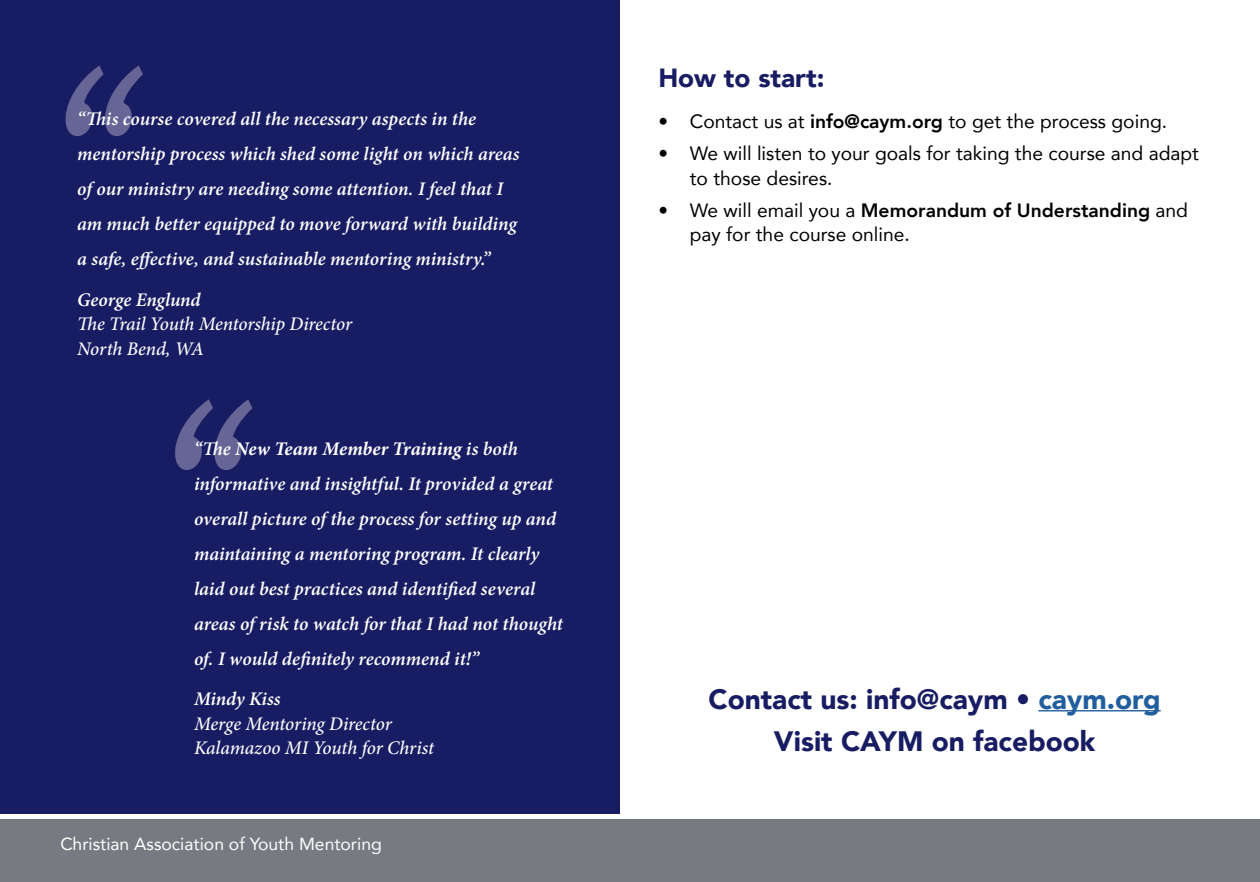
<style>
.page{position:relative;width:1260px;height:882px;background:#fff}
.page>*{position:absolute;margin:0;border:0;box-sizing:border-box;transform-origin:0 0}
.t1{font:700 227.5px "Archer";color:#676595;scale:.75 1}
.t2{font:900 28px/42px "Avenir";color:#181d63;text-align:center}
.t3{font:900 26.25px "Avenir";color:#181d63}
.t4{font:italic 600 19.25px/35px "Minion Pro";color:#fff}
.t5{font:19.25px/24.5px "Avenir";color:#000}
.t6{font:italic 500 19.25px/24.5px "Minion Pro";letter-spacing:-.01em;color:#fff}
.t7{font:17.5px "Avenir";color:#fff}
.s1{font-weight:700}
.s2{font-weight:800}
.s3{color:#215e9e}
</style>
<div class="page">
<div style="left:0;top:0;width:620px;height:813px;background:#181d63"></div>
<hr style="left:1038px;top:710px;width:123px;height:1px;background:#215e9e">
<div style="left:0;top:819px;width:1260px;height:63px;background:#777a80"></div>
<h1 class="t1" style="left:49px;top:-37px;width:155px">“</h1>
<p class="t4" style="left:77px;top:101px;width:444px">“This course covered all the necessary aspects in the mentorship process which shed some light on which areas of our ministry are needing some attention. I feel that I am much better equipped to move forward with building a safe, effective, and sustainable mentoring ministry.”</p>
<p class="t4" style="left:77px;top:282px;width:125px">George Englund</p>
<p class="t6" style="left:77px;top:312px;width:277px">The Trail Youth Mentorship Director<br>North Bend, WA</p>
<h1 class="t1" style="left:159px;top:297px;width:155px">“</h1>
<p class="t4" style="left:194px;top:431px;width:370px">“The <span class="s1">New Team Member Training</span> is both informative and insightful. It provided a great overall picture of the process for setting up and maintaining a mentoring program. It clearly laid out best practices and identified several areas of risk to watch for that I had not thought of. I would definitely recommend it!”</p>
<p class="t4" style="left:194px;top:681px;width:88px">Mindy Kiss</p>
<p class="t6" style="left:194px;top:711px;width:242px">Merge Mentoring Director<br>Kalamazoo MI Youth for Christ</p>
<p class="t7" style="left:60px;top:830px;width:323px">Christian Association of Youth Mentoring</p>
<h3 class="t3" style="left:658px;top:56px;width:168px">How to start:</h3>
<p class="t5" style="left:658px;top:108px;width:510px">• Contact us at <span class="s2">info@caym.org</span> to get the process going.</p>
<p class="t5" style="left:690px;top:141px;width:511px;text-indent:-31px">• We will listen to your goals for taking the course and adapt to those desires.</p>
<p class="t5" style="left:690px;top:197px;width:500px;text-indent:-31px">• We will email you a <span class="s2">Memorandum of Understanding</span> and pay for the course online.</p>
<h2 class="t2" style="left:709px;top:677px;width:454px">Contact us: info@caym • <span class="s3">caym.org<br></span>Visit CAYM on facebook</h2>
</div>
